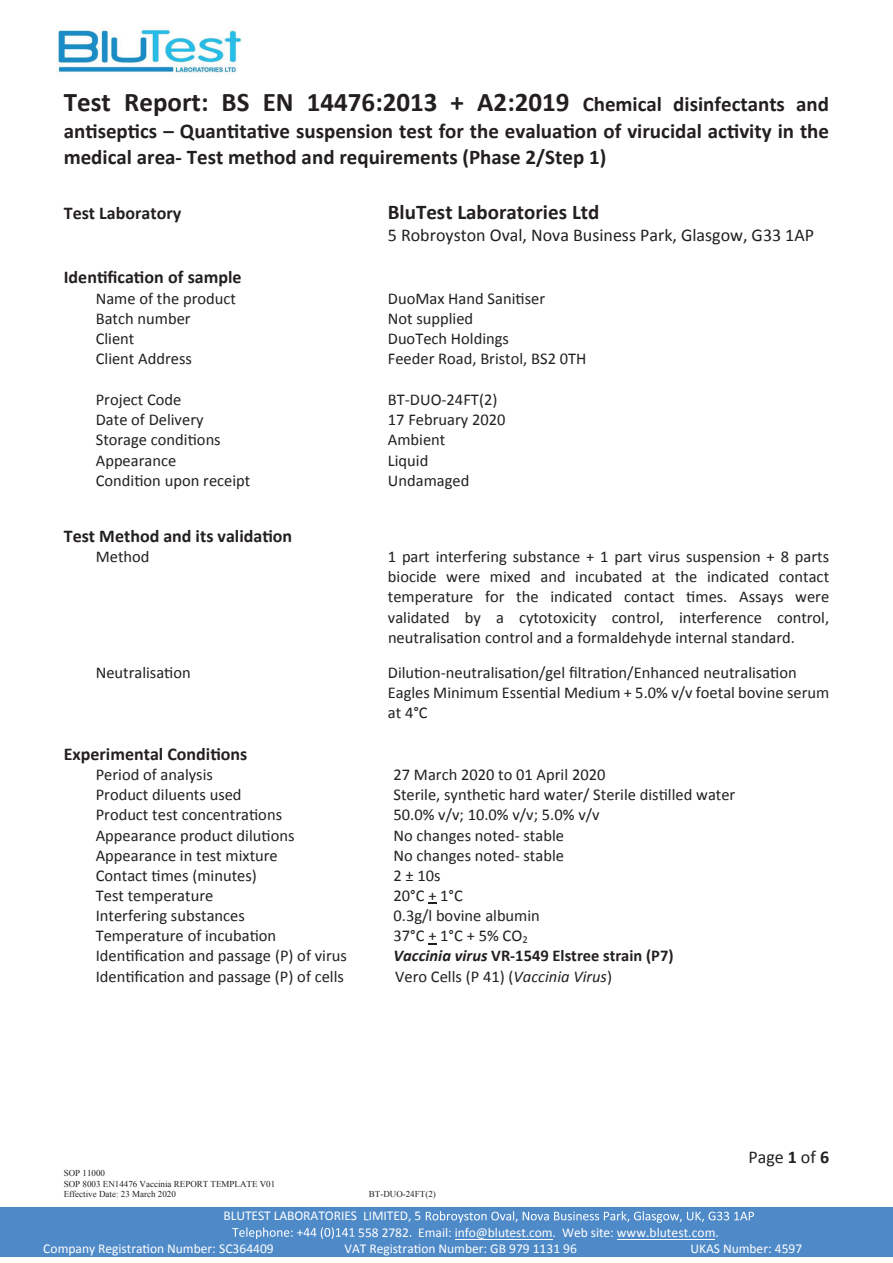
<style>
.page{position:relative;width:893px;height:1263px;background:#fff}
.page>*{position:absolute;margin:0;border:0;box-sizing:border-box;transform-origin:0 0}
.t1{font:700 27px "Calibri";color:#231f20}
.t2{font:700 21px/25.7px "Calibri";color:#231f20}
.t3{font:700 18px "Calibri";color:#231f20}
.t4{font:18px "Calibri";color:#231f20}
.t5{font:16.5px/20.1px "Calibri";color:#231f20;text-align:justify}
.t6{font:700 16.5px "Calibri";color:#231f20}
.t7{font:13.5px "Calibri";letter-spacing:-.005em;color:#fff}
.t8{font:9px/10.4px "Times New Roman";color:#231f20}
.s1{font-size:21px}
.s2{font-style:italic}
.s3{font-weight:700}
</style>
<div class="page">
<div style="left:0;top:1207px;width:893px;height:17px;background:#4f8ac8"></div>
<svg style="left:364px;top:1212px;width:5px;height:8px"></svg>
<svg style="left:426px;top:1211px;width:91px;height:12px"></svg>
<svg style="left:523px;top:1211px;width:231px;height:12px"></svg>
<div style="left:0;top:1224px;width:893px;height:16px;background:#4f8ac8"></div>
<svg style="left:232px;top:1227px;width:122px;height:12px"></svg>
<div style="left:0;top:1240px;width:893px;height:17px;background:#4f8ac8"></div>
<img style="left:56px;top:27px;width:186px;height:49px">
<hr style="left:455px;top:1239px;width:97px;height:1px;background:#fff">
<hr style="left:617px;top:1239px;width:98px;height:1px;background:#fff">
<h1 class="t1" style="left:64px;top:85px;width:767px">Test Report: BS EN 14476:2013 + A2:2019 <span class="s1">Chemical disinfectants and</span></h1>
<p class="t2" style="left:64px;top:118px;width:767px">antiseptics – Quantitative suspension test for the evaluation of virucidal activity in the medical area- Test method and requirements (Phase 2/Step 1)</p>
<p class="t3" style="left:64px;top:201px;width:119px">Test Laboratory</p>
<p class="t2" style="left:388px;top:199px;width:213px">BluTest Laboratories Ltd</p>
<p class="t4" style="left:388px;top:224px;width:428px">5 Robroyston Oval, Nova Business Park, Glasgow, G33 1AP</p>
<p class="t3" style="left:64px;top:266px;width:179px">Identification of sample</p>
<p class="t5" style="left:96px;top:289px;width:142px">Name of the product</p>
<p class="t5" style="left:388px;top:289px;width:159px">DuoMax Hand Sanitiser</p>
<p class="t5" style="left:96px;top:309px;width:96px">Batch number</p>
<p class="t5" style="left:388px;top:309px;width:87px">Not supplied</p>
<p class="t5" style="left:96px;top:329px;width:40px">Client</p>
<p class="t5" style="left:388px;top:329px;width:123px">DuoTech Holdings</p>
<p class="t5" style="left:96px;top:349px;width:98px">Client Address</p>
<p class="t5" style="left:388px;top:349px;width:200px">Feeder Road, Bristol, BS2 0TH</p>
<p class="t5" style="left:96px;top:389px;width:87px">Project Code</p>
<p class="t5" style="left:388px;top:389px;width:111px">BT-DUO-24FT(2)</p>
<p class="t5" style="left:96px;top:409px;width:109px">Date of Delivery</p>
<p class="t5" style="left:388px;top:409px;width:119px">17 February 2020</p>
<p class="t5" style="left:96px;top:430px;width:126px">Storage conditions</p>
<p class="t5" style="left:388px;top:430px;width:59px">Ambient</p>
<p class="t5" style="left:96px;top:450px;width:82px">Appearance</p>
<p class="t5" style="left:388px;top:450px;width:42px">Liquid</p>
<p class="t5" style="left:96px;top:470px;width:156px">Condition upon receipt</p>
<p class="t5" style="left:388px;top:470px;width:83px">Undamaged</p>
<p class="t3" style="left:64px;top:524px;width:230px">Test Method and its validation</p>
<p class="t5" style="left:96px;top:547px;width:55px">Method</p>
<p class="t5" style="left:388px;top:547px;width:443px">1 part interfering substance + 1 part virus suspension + 8 parts biocide were mixed and incubated at the indicated contact temperature for the indicated contact times. Assays were validated by a cytotoxicity control, interference control, neutralisation control and a formaldehyde internal standard.</p>
<p class="t5" style="left:96px;top:662px;width:97px">Neutralisation</p>
<p class="t5" style="left:388px;top:662px;width:443px;text-align:left">Dilution-neutralisation/gel filtration/Enhanced neutralisation<br>Eagles Minimum Essential Medium + 5.0% v/v foetal bovine serum at 4°C</p>
<p class="t3" style="left:64px;top:742px;width:185px">Experimental Conditions</p>
<p class="t5" style="left:96px;top:765px;width:119px">Period of analysis</p>
<p class="t5" style="left:393px;top:765px;width:213px">27 March 2020 to 01 April 2020</p>
<p class="t5" style="left:96px;top:785px;width:147px">Product diluents used</p>
<p class="t5" style="left:393px;top:785px;width:343px">Sterile, synthetic hard water/ Sterile distilled water</p>
<p class="t5" style="left:96px;top:805px;width:188px">Product test concentrations</p>
<p class="t5" style="left:393px;top:805px;width:208px">50.0% v/v; 10.0% v/v; 5.0% v/v</p>
<p class="t5" style="left:96px;top:825px;width:200px">Appearance product dilutions</p>
<p class="t5" style="left:393px;top:825px;width:172px">No changes noted- stable</p>
<p class="t5" style="left:96px;top:845px;width:184px">Appearance in test mixture</p>
<p class="t5" style="left:393px;top:845px;width:172px">No changes noted- stable</p>
<p class="t5" style="left:96px;top:865px;width:163px">Contact times (minutes)</p>
<p class="t5" style="left:394px;top:865px;width:49px">2 ± 10s</p>
<p class="t5" style="left:96px;top:886px;width:119px">Test temperature</p>
<p class="t5" style="left:393px;top:886px;width:71px">20°C + 1°C</p>
<p class="t5" style="left:96px;top:906px;width:151px">Interfering substances</p>
<p class="t5" style="left:393px;top:906px;width:148px">0.3g/l bovine albumin</p>
<p class="t5" style="left:96px;top:926px;width:182px">Temperature of incubation</p>
<p class="t5" style="left:393px;top:926px;width:136px">37°C + 1°C + 5% CO<sub>2</sub></p>
<p class="t5" style="left:96px;top:946px;width:253px">Identification and passage (P) of virus</p>
<p class="t6" style="left:393px;top:945px;width:282px"><span class="s2">Vaccinia virus</span> VR-1549 Elstree strain (P7)</p>
<p class="t5" style="left:96px;top:966px;width:250px">Identification and passage (P) of cells</p>
<p class="t5" style="left:395px;top:966px;width:218px">Vero Cells (P 41) (<span class="s2">Vaccinia Virus</span>)</p>
<p class="t8" style="left:64px;top:1168px;width:213px">SOP 11000<br>SOP 8003 EN14476 Vaccinia REPORT TEMPLATE V01<br>Effective Date: 23 March 2020</p>
<p class="t8" style="left:369px;top:1189px;width:68px">BT-DUO-24FT(2)</p>
<p class="t4" style="left:748px;top:1146px;width:82px">Page <span class="s3">1</span> of <span class="s3">6</span></p>
<p class="t7" style="left:224px;top:1207px;width:199px">BLUTEST LABORATORIES IMITED, 5</p>
<p class="t7" style="left:358px;top:1224px;width:362px">558 2782 Email: info@blutest.com. Web site: www.blutest.com.</p>
<p class="t7" style="left:43px;top:1240px;width:232px">Company Registration Number: SC364409</p>
<p class="t7" style="left:344px;top:1240px;width:234px">VAT Registration Number: GB 979 1131 96</p>
<p class="t7" style="left:690px;top:1240px;width:113px">UKAS Number: 4597</p>
</div>
